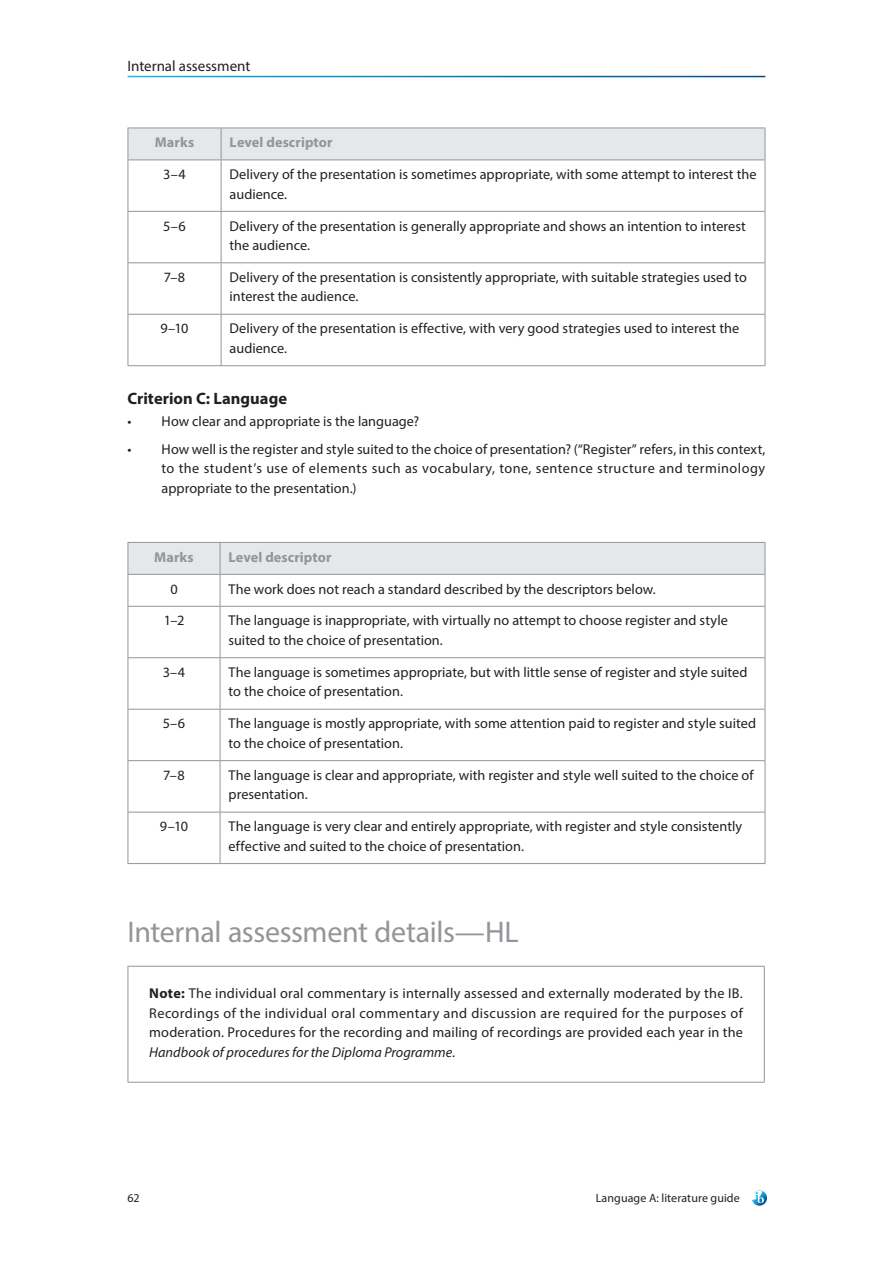
<style>
.page{position:relative;width:893px;height:1263px;background:#fff}
.page>*{position:absolute;margin:0;border:0;box-sizing:border-box;transform-origin:0 0}
.t1{font:30px "Myriad Pro";letter-spacing:-.01em;color:#939598}
.t2{font:700 16.5px "Myriad Pro";color:#231f20}
.t3{font:15px "Myriad Pro";color:#231f20}
.t4{font:14.25px/19.5px "Myriad Pro";letter-spacing:.005em;color:#231f20}
.t5{font:700 14.25px "Myriad Pro";letter-spacing:.005em;color:#939598}
.t6{font:12px "Myriad Pro";letter-spacing:.005em;color:#231f20}
.s1{font-weight:700}
.s2{font-style:italic}
</style>
<div class="page">
<svg style="left:752px;top:1190px;width:15px;height:16px"></svg>
<div style="left:129px;top:129px;width:636px;height:31px;background:#e6e7e9"></div>
<hr style="left:128px;top:128px;width:93px;height:1px;background:#939598">
<hr style="left:128px;top:128px;width:1px;height:32px;background:#939598">
<hr style="left:221px;top:128px;width:544px;height:1px;background:#939598">
<hr style="left:221px;top:128px;width:1px;height:32px;background:#939598">
<hr style="left:765px;top:128px;width:1px;height:32px;background:#939598">
<hr style="left:128px;top:160px;width:93px;height:1px;background:#939598">
<hr style="left:128px;top:160px;width:1px;height:51px;background:#939598">
<hr style="left:221px;top:160px;width:544px;height:1px;background:#939598">
<hr style="left:221px;top:160px;width:1px;height:51px;background:#939598">
<hr style="left:765px;top:160px;width:1px;height:51px;background:#939598">
<hr style="left:128px;top:211px;width:93px;height:1px;background:#939598">
<hr style="left:128px;top:212px;width:1px;height:50px;background:#939598">
<hr style="left:221px;top:211px;width:544px;height:1px;background:#939598">
<hr style="left:221px;top:212px;width:1px;height:50px;background:#939598">
<hr style="left:765px;top:212px;width:1px;height:50px;background:#939598">
<hr style="left:128px;top:262px;width:93px;height:1px;background:#939598">
<hr style="left:128px;top:263px;width:1px;height:51px;background:#939598">
<hr style="left:221px;top:262px;width:544px;height:1px;background:#939598">
<hr style="left:221px;top:263px;width:1px;height:51px;background:#939598">
<hr style="left:765px;top:263px;width:1px;height:51px;background:#939598">
<hr style="left:128px;top:314px;width:93px;height:1px;background:#939598">
<hr style="left:128px;top:315px;width:1px;height:50px;background:#939598">
<hr style="left:221px;top:314px;width:544px;height:1px;background:#939598">
<hr style="left:221px;top:315px;width:1px;height:50px;background:#939598">
<hr style="left:765px;top:315px;width:1px;height:50px;background:#939598">
<hr style="left:128px;top:365px;width:93px;height:1px;background:#939598">
<hr style="left:221px;top:365px;width:544px;height:1px;background:#939598">
<div style="left:129px;top:543px;width:636px;height:31px;background:#e6e7e9"></div>
<hr style="left:128px;top:542px;width:92px;height:1px;background:#939598">
<hr style="left:128px;top:543px;width:1px;height:31px;background:#939598">
<hr style="left:220px;top:542px;width:545px;height:1px;background:#939598">
<hr style="left:220px;top:543px;width:1px;height:31px;background:#939598">
<hr style="left:765px;top:543px;width:1px;height:31px;background:#939598">
<hr style="left:128px;top:574px;width:92px;height:1px;background:#939598">
<hr style="left:128px;top:575px;width:1px;height:31px;background:#939598">
<hr style="left:220px;top:574px;width:545px;height:1px;background:#939598">
<hr style="left:220px;top:575px;width:1px;height:31px;background:#939598">
<hr style="left:765px;top:575px;width:1px;height:31px;background:#939598">
<hr style="left:128px;top:606px;width:92px;height:1px;background:#939598">
<hr style="left:128px;top:607px;width:1px;height:50px;background:#939598">
<hr style="left:220px;top:606px;width:545px;height:1px;background:#939598">
<hr style="left:220px;top:607px;width:1px;height:50px;background:#939598">
<hr style="left:765px;top:607px;width:1px;height:50px;background:#939598">
<hr style="left:128px;top:657px;width:92px;height:1px;background:#939598">
<hr style="left:128px;top:658px;width:1px;height:51px;background:#939598">
<hr style="left:220px;top:657px;width:545px;height:1px;background:#939598">
<hr style="left:220px;top:658px;width:1px;height:51px;background:#939598">
<hr style="left:765px;top:658px;width:1px;height:51px;background:#939598">
<hr style="left:128px;top:709px;width:92px;height:1px;background:#939598">
<hr style="left:128px;top:709px;width:1px;height:51px;background:#939598">
<hr style="left:220px;top:709px;width:545px;height:1px;background:#939598">
<hr style="left:220px;top:709px;width:1px;height:51px;background:#939598">
<hr style="left:765px;top:709px;width:1px;height:51px;background:#939598">
<hr style="left:128px;top:760px;width:92px;height:1px;background:#939598">
<hr style="left:128px;top:761px;width:1px;height:51px;background:#939598">
<hr style="left:220px;top:760px;width:545px;height:1px;background:#939598">
<hr style="left:220px;top:761px;width:1px;height:51px;background:#939598">
<hr style="left:765px;top:761px;width:1px;height:51px;background:#939598">
<hr style="left:128px;top:812px;width:92px;height:1px;background:#939598">
<hr style="left:128px;top:812px;width:1px;height:51px;background:#939598">
<hr style="left:220px;top:812px;width:545px;height:1px;background:#939598">
<hr style="left:220px;top:812px;width:1px;height:51px;background:#939598">
<hr style="left:765px;top:812px;width:1px;height:51px;background:#939598">
<hr style="left:128px;top:863px;width:92px;height:1px;background:#939598">
<hr style="left:220px;top:863px;width:545px;height:1px;background:#939598">
<hr style="left:128px;top:966px;width:637px;height:1px;background:#939598">
<hr style="left:128px;top:966px;width:1px;height:116px;background:#939598">
<hr style="left:764px;top:966px;width:1px;height:116px;background:#939598">
<hr style="left:128px;top:1082px;width:637px;height:1px;background:#939598">
<p class="t3" style="left:128px;top:57px;width:124px">Internal assessment</p>
<p class="t5" style="left:155px;top:133px;width:41px">Marks</p>
<p class="t5" style="left:230px;top:133px;width:105px">Level descriptor</p>
<p class="t4" style="left:163px;top:164px;width:24px">3–4</p>
<p class="t4" style="left:230px;top:164px;width:528px">Delivery of the presentation is sometimes appropriate, with some attempt to interest the audience.</p>
<p class="t4" style="left:163px;top:216px;width:24px">5–6</p>
<p class="t4" style="left:230px;top:216px;width:518px">Delivery of the presentation is generally appropriate and shows an intention to interest the audience.</p>
<p class="t4" style="left:164px;top:267px;width:23px">7–8</p>
<p class="t4" style="left:230px;top:267px;width:519px">Delivery of the presentation is consistently appropriate, with suitable strategies used to interest the audience.</p>
<p class="t4" style="left:160px;top:319px;width:30px">9–10</p>
<p class="t4" style="left:230px;top:319px;width:511px">Delivery of the presentation is effective, with very good strategies used to interest the audience.</p>
<p class="t2" style="left:128px;top:388px;width:161px">Criterion C: Language</p>
<p class="t4" style="left:128px;top:411px;width:293px">• How clear and appropriate is the language?</p>
<p class="t4" style="left:162px;top:439px;width:605px;text-align:justify;text-indent:-34px">• How well is the register and style suited to the choice of presentation? (“Register” refers, in this context, to the student’s use of elements such as vocabulary, tone, sentence structure and terminology appropriate to the presentation.)</p>
<p class="t5" style="left:154px;top:547px;width:41px">Marks</p>
<p class="t5" style="left:229px;top:547px;width:105px">Level descriptor</p>
<p class="t4" style="left:170px;top:579px;width:9px">0</p>
<p class="t4" style="left:229px;top:579px;width:429px">The work does not reach a standard described by the descriptors below.</p>
<p class="t4" style="left:164px;top:611px;width:22px">1–2</p>
<p class="t4" style="left:229px;top:611px;width:501px">The language is inappropriate, with virtually no attempt to choose register and style suited to the choice of presentation.</p>
<p class="t4" style="left:163px;top:662px;width:24px">3–4</p>
<p class="t4" style="left:229px;top:662px;width:521px">The language is sometimes appropriate, but with little sense of register and style suited to the choice of presentation.</p>
<p class="t4" style="left:163px;top:714px;width:24px">5–6</p>
<p class="t4" style="left:229px;top:714px;width:529px">The language is mostly appropriate, with some attention paid to register and style suited to the choice of presentation.</p>
<p class="t4" style="left:163px;top:765px;width:23px">7–8</p>
<p class="t4" style="left:229px;top:765px;width:526px">The language is clear and appropriate, with register and style well suited to the choice of presentation.</p>
<p class="t4" style="left:160px;top:816px;width:30px">9–10</p>
<p class="t4" style="left:229px;top:816px;width:515px">The language is very clear and entirely appropriate, with register and style consistently effective and suited to the choice of presentation.</p>
<h1 class="t1" style="left:128px;top:914px;width:392px">Internal assessment details—HL</h1>
<p class="t4" style="left:149px;top:983px;width:595px;text-align:justify"><span class="s1">Note:</span> The individual oral commentary is internally assessed and externally moderated by the IB.<br>Recordings of the individual oral commentary and discussion are required for the purposes of moderation. Procedures for the recording and mailing of recordings are provided each year in the <span class="s2">Handbook of procedures for the Diploma Programme</span>.</p>
<p class="t6" style="left:128px;top:1190px;width:14px">62</p>
<p class="t6" style="left:596px;top:1190px;width:146px">Language A: literature guide</p>
</div>
